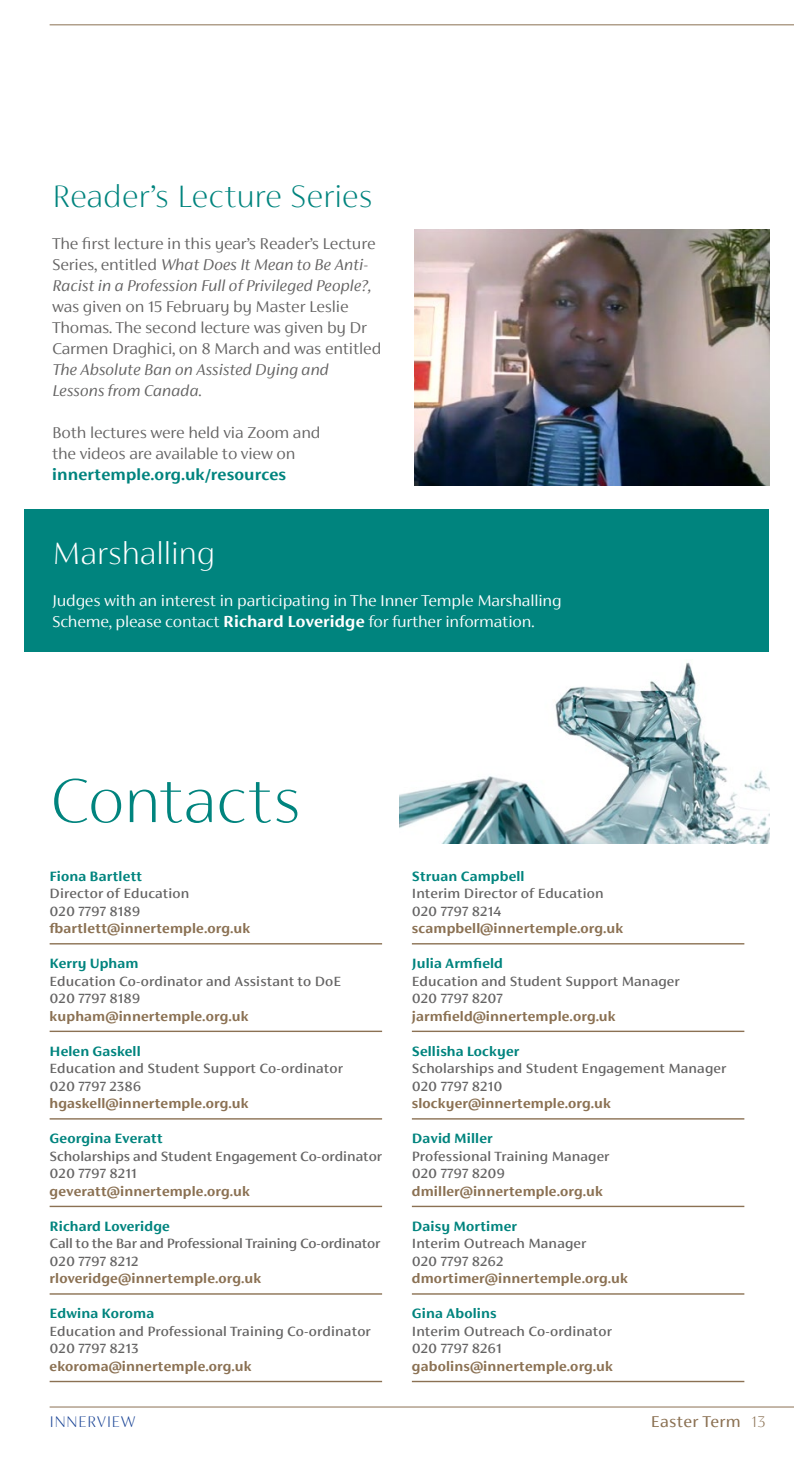
<style>
.page{position:relative;width:794px;height:1474px;background:#fff}
.page>*{position:absolute;margin:0;border:0;box-sizing:border-box;transform-origin:0 0}
.t1{font:100 70px "FS Siena";letter-spacing:-.01em;color:#00847e}
.E_T_head_20_18{font:100 35px "FS Siena";letter-spacing:-.01em;color:#00847e}
.E_T_head_20_18-2{font:100 35px "FS Siena";letter-spacing:-.01em;color:#fff}
.Text_first_para_9_12{font:300 17.5px/21px "FS Siena";letter-spacing:-.01em;color:#646363}
.Text_first_para_9_12-2{font:300 17.5px/21px "FS Siena";letter-spacing:-.01em;color:#fff}
.Text_first_para_9_12-3{font:700 17.5px "FS Siena";letter-spacing:.01em;color:#00847e}
.t2{font:17.5px "FS Siena";letter-spacing:.02em;color:#8b7153}
.t3{font:100 17.5px "FS Siena";letter-spacing:.02em;color:#164194}
.t4{font:500 14.88px "FS Siena";letter-spacing:.01em;color:#646363}
.t5{font:700 14.88px "FS Siena";letter-spacing:.01em;color:#8b7153}
.E_T_head_20_18-3{font:700 14.88px "FS Siena";letter-spacing:.01em;color:#00847e}
.t6{font:500 14.88px "FS Siena";letter-spacing:-.01em;color:#646363}
.Text_first_para_9_12-4{font:700 14.88px "FS Siena";letter-spacing:.01em;color:#00847e}
.s1{font-style:italic}
.s2{font-weight:700}
.s3{font-weight:100}
</style>
<div class="page">
<hr style="left:50px;top:1406px;width:744px;height:1px;background:#8b7153">
<hr style="left:50px;top:24px;width:744px;height:1px;background:#8b7153">
<div style="left:25px;top:509px;width:744px;height:142px;background:#00847e"></div>
<hr style="left:50px;top:943px;width:332px;height:1px;background:#8b7153">
<hr style="left:50px;top:1030px;width:332px;height:2px;background:#8b7153">
<hr style="left:50px;top:1118px;width:332px;height:1px;background:#8b7153">
<hr style="left:50px;top:1205px;width:332px;height:2px;background:#8b7153">
<hr style="left:50px;top:1293px;width:332px;height:1px;background:#8b7153">
<hr style="left:50px;top:1380px;width:332px;height:2px;background:#8b7153">
<img style="left:399px;top:662px;width:370px;height:181px">
<hr style="left:412px;top:943px;width:332px;height:1px;background:#8b7153">
<hr style="left:412px;top:1030px;width:332px;height:2px;background:#8b7153">
<hr style="left:412px;top:1118px;width:332px;height:1px;background:#8b7153">
<hr style="left:412px;top:1205px;width:332px;height:2px;background:#8b7153">
<hr style="left:412px;top:1293px;width:332px;height:1px;background:#8b7153">
<hr style="left:412px;top:1380px;width:332px;height:2px;background:#8b7153">
<img style="left:414px;top:230px;width:355px;height:255px">
<p class="E_T_head_20_18" style="left:52px;top:178px;width:322px">Reader’s Lecture Series</p>
<p class="Text_first_para_9_12" style="left:52px;top:232px;width:331px">The first lecture in this year’s Reader’s Lecture Series, entitled <span class="s1">What Does It Mean to Be Anti-Racist in a Profession Full of Privileged People?, </span>was given on 15 February by Master Leslie Thomas. The second lecture was given by Dr Carmen Draghici, on 8 March and was entitled <span class="s1">The Absolute Ban on Assisted Dying and Lessons from Canada</span>.</p>
<p class="Text_first_para_9_12" style="left:52px;top:421px;width:270px">Both lectures were held via Zoom and the videos are available to view on</p>
<p class="Text_first_para_9_12-3" style="left:52px;top:464px;width:235px">innertemple.org.uk/resources</p>
<p class="E_T_head_20_18-2" style="left:52px;top:535px;width:164px">Marshalling</p>
<p class="Text_first_para_9_12-2" style="left:52px;top:589px;width:511px">Judges with an interest in participating in The Inner Temple Marshalling<br>Scheme, please contact <span class="s2">Richard Loveridge</span> for further information.</p>
<p class="t1" style="left:50px;top:764px;width:253px">Contacts</p>
<p class="Text_first_para_9_12-4" style="left:50px;top:867px;width:94px">Fiona Bartlett</p>
<p class="t4" style="left:50px;top:885px;width:141px">Director of Education</p>
<p class="t4" style="left:50px;top:902px;width:92px">020 7797 8189</p>
<p class="t5" style="left:50px;top:920px;width:202px">fbartlett@innertemple.org.uk</p>
<p class="E_T_head_20_18-3" style="left:50px;top:955px;width:90px">Kerry Upham</p>
<p class="t4" style="left:50px;top:972px;width:293px">Education Co-ordinator and Assistant to DoE</p>
<p class="t4" style="left:50px;top:990px;width:92px">020 7797 8189</p>
<p class="t5" style="left:50px;top:1007px;width:200px">kupham@innertemple.org.uk</p>
<p class="E_T_head_20_18-3" style="left:50px;top:1042px;width:93px">Helen Gaskell</p>
<p class="t4" style="left:50px;top:1060px;width:295px">Education and Student Support Co-ordinator</p>
<p class="t4" style="left:50px;top:1077px;width:93px">020 7797 2386</p>
<p class="t5" style="left:50px;top:1095px;width:200px">hgaskell@innertemple.org.uk</p>
<p class="E_T_head_20_18-3" style="left:50px;top:1130px;width:115px">Georgina Everatt</p>
<p class="t4" style="left:50px;top:1147px;width:334px">Scholarships and Student Engagement Co-ordinator</p>
<p class="t4" style="left:50px;top:1165px;width:88px">020 7797 8211</p>
<p class="t5" style="left:50px;top:1182px;width:202px">geveratt@innertemple.org.uk</p>
<p class="E_T_head_20_18-3" style="left:50px;top:1217px;width:122px">Richard Loveridge</p>
<p class="t6" style="left:50px;top:1235px;width:332px">Call to the Bar and Professional Training Co-ordinator</p>
<p class="t4" style="left:50px;top:1252px;width:90px">020 7797 8212</p>
<p class="t5" style="left:50px;top:1270px;width:213px">rloveridge@innertemple.org.uk</p>
<p class="E_T_head_20_18-3" style="left:50px;top:1305px;width:106px">Edwina Koroma</p>
<p class="t4" style="left:50px;top:1322px;width:323px">Education and Professional Training Co-ordinator</p>
<p class="t4" style="left:50px;top:1340px;width:90px">020 7797 8213</p>
<p class="t5" style="left:50px;top:1357px;width:204px">ekoroma@innertemple.org.uk</p>
<p class="E_T_head_20_18-3" style="left:412px;top:867px;width:114px">Struan Campbell</p>
<p class="t4" style="left:412px;top:885px;width:193px">Interim Director of Education</p>
<p class="t4" style="left:412px;top:902px;width:91px">020 7797 8214</p>
<p class="t5" style="left:412px;top:920px;width:213px">scampbell@innertemple.org.uk</p>
<p class="E_T_head_20_18-3" style="left:412px;top:955px;width:93px">Julia Armfield</p>
<p class="t4" style="left:412px;top:972px;width:269px">Education and Student Support Manager</p>
<p class="t4" style="left:412px;top:990px;width:92px">020 7797 8207</p>
<p class="t5" style="left:412px;top:1007px;width:205px">jarmfield@innertemple.org.uk</p>
<p class="E_T_head_20_18-3" style="left:412px;top:1042px;width:109px">Sellisha Lockyer</p>
<p class="t4" style="left:412px;top:1060px;width:316px">Scholarships and Student Engagement Manager</p>
<p class="t4" style="left:412px;top:1077px;width:92px">020 7797 8210</p>
<p class="t5" style="left:412px;top:1095px;width:201px">slockyer@innertemple.org.uk</p>
<p class="E_T_head_20_18-3" style="left:412px;top:1130px;width:82px">David Miller</p>
<p class="t4" style="left:412px;top:1147px;width:199px">Professional Training Manager</p>
<p class="t4" style="left:412px;top:1165px;width:95px">020 7797 8209</p>
<p class="t5" style="left:412px;top:1182px;width:192px">dmiller@innertemple.org.uk</p>
<p class="E_T_head_20_18-3" style="left:412px;top:1217px;width:106px">Daisy Mortimer</p>
<p class="t4" style="left:412px;top:1235px;width:176px">Interim Outreach Manager</p>
<p class="t4" style="left:412px;top:1252px;width:93px">020 7797 8262</p>
<p class="t5" style="left:412px;top:1270px;width:217px">dmortimer@innertemple.org.uk</p>
<p class="E_T_head_20_18-3" style="left:412px;top:1305px;width:86px">Gina Abolins</p>
<p class="t4" style="left:412px;top:1322px;width:202px">Interim Outreach Co-ordinator</p>
<p class="t4" style="left:412px;top:1340px;width:91px">020 7797 8261</p>
<p class="t5" style="left:412px;top:1357px;width:203px">gabolins@innertemple.org.uk</p>
<p class="t3" style="left:50px;top:1412px;width:87px">INNERVIEW</p>
<p class="t2" style="left:651px;top:1412px;width:116px">Easter Term <span class="s3">13</span></p>
</div>
